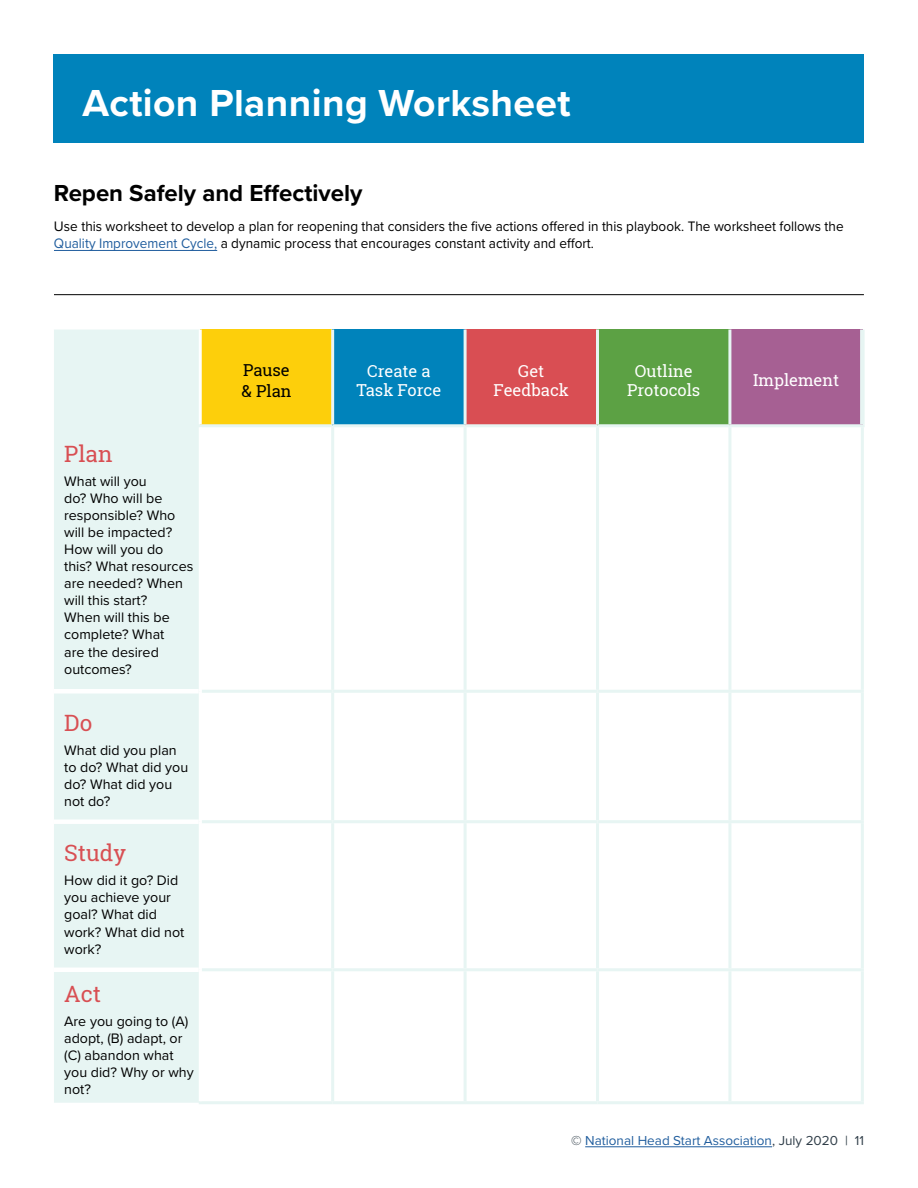
<style>
.page{position:relative;width:918px;height:1188px;background:#fff}
.page>*{position:absolute;margin:0;border:0;box-sizing:border-box;transform-origin:0 0}
.t1{font:700 39px "Proxima Nova";letter-spacing:.01em;color:#fff}
.t2{font:700 24px "Proxima Nova";color:#000}
.t3{font:22.5px "Roboto Slab";color:#d84f53}
.t4{font:16.5px/18.8px "Roboto Slab";color:#fff;text-align:center}
.t5{font:16.5px/21px "Roboto Slab";color:#000}
.t6{font:14.25px/17.1px "Proxima Nova";color:#000}
.t7{font:13.5px "Proxima Nova";color:#215e9e}
.s1{color:#215e9e}
.s2{color:#303e49}
</style>
<div class="page">
<hr style="left:585px;top:1146px;width:187px;height:1px;background:#215e9e">
<hr style="left:54px;top:250px;width:163px;height:1px;background:#215e9e">
<hr style="left:54px;top:294px;width:810px;height:1px;background:#000">
<div style="left:54px;top:54px;width:810px;height:89px;background:#0083bb"></div>
<div style="left:54px;top:330px;width:145px;height:773px;background:#e7f5f3"></div>
<div style="left:200px;top:330px;width:133px;height:96px;background:#fdcf0b"></div>
<div style="left:333px;top:330px;width:132px;height:96px;background:#0083bb"></div>
<div style="left:465px;top:330px;width:133px;height:96px;background:#d94e53"></div>
<div style="left:598px;top:330px;width:132px;height:96px;background:#5ca144"></div>
<div style="left:730px;top:330px;width:132px;height:96px;background:#a66093"></div>
<div style="left:860px;top:330px;width:5px;height:94px;background:#e7f5f3"></div>
<div style="left:54px;top:689px;width:145px;height:5px;background:#fff"></div>
<div style="left:54px;top:819px;width:145px;height:5px;background:#fff"></div>
<hr style="left:54px;top:968px;width:145px;height:4px;background:#fff">
<hr style="left:331px;top:427px;width:3px;height:263px;background:#e7f5f3">
<hr style="left:464px;top:427px;width:3px;height:263px;background:#e7f5f3">
<hr style="left:596px;top:427px;width:3px;height:263px;background:#e7f5f3">
<hr style="left:728px;top:427px;width:3px;height:263px;background:#e7f5f3">
<hr style="left:861px;top:427px;width:3px;height:263px;background:#e7f5f3">
<hr style="left:202px;top:690px;width:131px;height:3px;background:#e7f5f3">
<hr style="left:333px;top:690px;width:132px;height:3px;background:#e7f5f3">
<hr style="left:331px;top:693px;width:3px;height:127px;background:#e7f5f3">
<hr style="left:465px;top:690px;width:133px;height:3px;background:#e7f5f3">
<hr style="left:464px;top:693px;width:3px;height:127px;background:#e7f5f3">
<hr style="left:598px;top:690px;width:132px;height:3px;background:#e7f5f3">
<hr style="left:596px;top:693px;width:3px;height:127px;background:#e7f5f3">
<hr style="left:730px;top:690px;width:134px;height:3px;background:#e7f5f3">
<hr style="left:728px;top:693px;width:3px;height:127px;background:#e7f5f3">
<hr style="left:861px;top:693px;width:3px;height:127px;background:#e7f5f3">
<hr style="left:202px;top:820px;width:131px;height:3px;background:#e7f5f3">
<hr style="left:333px;top:820px;width:132px;height:3px;background:#e7f5f3">
<hr style="left:331px;top:823px;width:3px;height:145px;background:#e7f5f3">
<hr style="left:465px;top:820px;width:133px;height:3px;background:#e7f5f3">
<hr style="left:464px;top:823px;width:3px;height:145px;background:#e7f5f3">
<hr style="left:598px;top:820px;width:132px;height:3px;background:#e7f5f3">
<hr style="left:596px;top:823px;width:3px;height:145px;background:#e7f5f3">
<hr style="left:730px;top:820px;width:134px;height:3px;background:#e7f5f3">
<hr style="left:728px;top:823px;width:3px;height:145px;background:#e7f5f3">
<hr style="left:861px;top:823px;width:3px;height:145px;background:#e7f5f3">
<hr style="left:202px;top:968px;width:131px;height:3px;background:#e7f5f3">
<hr style="left:333px;top:968px;width:132px;height:3px;background:#e7f5f3">
<hr style="left:331px;top:971px;width:3px;height:130px;background:#e7f5f3">
<hr style="left:465px;top:968px;width:133px;height:3px;background:#e7f5f3">
<hr style="left:464px;top:971px;width:3px;height:130px;background:#e7f5f3">
<hr style="left:598px;top:968px;width:132px;height:3px;background:#e7f5f3">
<hr style="left:596px;top:971px;width:3px;height:130px;background:#e7f5f3">
<hr style="left:730px;top:968px;width:134px;height:3px;background:#e7f5f3">
<hr style="left:728px;top:971px;width:3px;height:130px;background:#e7f5f3">
<hr style="left:861px;top:971px;width:3px;height:130px;background:#e7f5f3">
<hr style="left:199px;top:1101px;width:134px;height:3px;background:#e7f5f3">
<hr style="left:333px;top:1101px;width:132px;height:3px;background:#e7f5f3">
<hr style="left:465px;top:1101px;width:133px;height:3px;background:#e7f5f3">
<hr style="left:598px;top:1101px;width:132px;height:3px;background:#e7f5f3">
<hr style="left:730px;top:1101px;width:134px;height:3px;background:#e7f5f3">
<hr style="left:331px;top:330px;width:3px;height:94px;background:#e7f5f3">
<hr style="left:464px;top:330px;width:3px;height:94px;background:#e7f5f3">
<hr style="left:596px;top:330px;width:3px;height:94px;background:#e7f5f3">
<hr style="left:728px;top:330px;width:3px;height:94px;background:#e7f5f3">
<hr style="left:199px;top:424px;width:134px;height:3px;background:#e7f5f3">
<hr style="left:333px;top:424px;width:132px;height:3px;background:#e7f5f3">
<hr style="left:465px;top:424px;width:133px;height:3px;background:#e7f5f3">
<hr style="left:598px;top:424px;width:132px;height:3px;background:#e7f5f3">
<hr style="left:730px;top:424px;width:135px;height:3px;background:#e7f5f3">
<hr style="left:199px;top:330px;width:3px;height:94px;background:#fff">
<h1 class="t1" style="left:82px;top:74px;width:490px">Action Planning Worksheet</h1>
<h2 class="t2" style="left:54px;top:175px;width:310px">Repen Safely and Effectively</h2>
<p class="t6" style="left:54px;top:217px;width:791px">Use this worksheet to develop a plan for reopening that considers the five actions offered in this playbook. The worksheet follows the<br><span class="s1">Quality Improvement Cycle,</span> a dynamic process that encourages constant activity and effort.</p>
<h3 class="t3" style="left:64px;top:438px;width:50px">Plan</h3>
<p class="t6" style="left:64px;top:472px;width:131px">What will you<br>do? Who will be responsible? Who will be impacted?<br>How will you do this? What resources are needed? When will this start?<br>When will this be complete? What<br>are the desired outcomes?</p>
<h3 class="t3" style="left:64px;top:707px;width:30px">Do</h3>
<p class="t6" style="left:64px;top:741px;width:126px">What did you plan to do? What did you do? What did you not do?</p>
<h3 class="t3" style="left:64px;top:838px;width:63px">Study</h3>
<p class="t6" style="left:64px;top:871px;width:122px">How did it go? Did you achieve your goal? What did work? What did not work?</p>
<h3 class="t3" style="left:64px;top:978px;width:38px">Act</h3>
<p class="t6" style="left:64px;top:1012px;width:131px">Are you going to (A) adopt, (B) adapt, or (C) abandon what you did? Why or why not?</p>
<p class="t5" style="left:242px;top:359px;width:51px">Pause &amp; Plan</p>
<p class="t4" style="left:356px;top:361px;width:86px">Create a<br>Task Force</p>
<p class="t4" style="left:494px;top:361px;width:77px">Get<br>Feedback</p>
<p class="t4" style="left:627px;top:361px;width:75px">Outline<br>Protocols</p>
<p class="t4" style="left:753px;top:371px;width:87px">Implement</p>
<p class="t7" style="left:571px;top:1130px;width:294px"><span class="s2">©</span> National Head Start Association<span class="s2">, July 2020 | 11</span></p>
</div>
